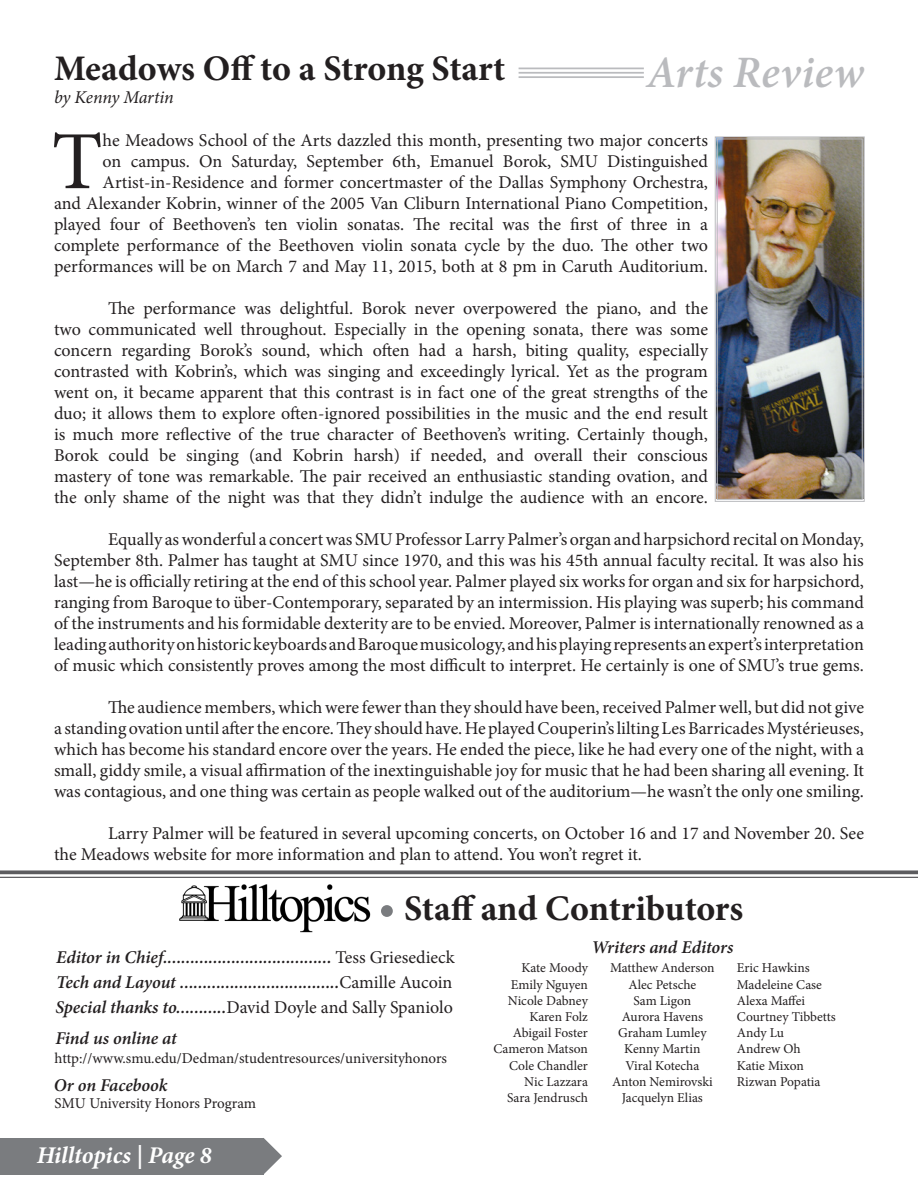
<style>
.page{position:relative;width:918px;height:1188px;background:#fff}
.page>*{position:absolute;margin:0;border:0;box-sizing:border-box;transform-origin:0 0}
.t1{font:82.65px "Minion Pro";color:#231f20}
.t2{font:italic 600 45px "Minion Pro";letter-spacing:.005em;color:#babbbe}
.t3{font:700 36px "Minion Pro";letter-spacing:-.005em;color:#231f20}
.t4{font:italic 700 24px "Minion Pro";letter-spacing:-.005em;color:#fff}
.t5{font:18px/21px "Minion Pro";color:#231f20;text-align:justify}
.t6{font:italic 600 18px "Minion Pro";letter-spacing:-.005em;color:#231f20}
.t7{font:italic 18px "Minion Pro";letter-spacing:-.015em;color:#231f20}
.t8{font:15px "Minion Pro";letter-spacing:-.005em;color:#231f20}
.t9{font:13.5px "Minion Pro";color:#231f20}
.s1{font-weight:400;font-style:normal}
</style>
<div class="page">
<img style="left:714px;top:136px;width:151px;height:366px">
<div style="left:717px;top:138px;width:146px;height:362px;border:1px solid #babbbe"></div>
<div style="left:0;top:1138px;width:264px;height:36px;background:#7a7c7f"></div>
<svg style="left:0;top:870px;width:918px;height:4px;background:#6f6f72"></svg>
<hr style="left:0;top:877px;width:918px;height:1px;background:#5c5c5f">
<img style="left:170px;top:874px;width:208px;height:59px">
<svg style="left:264px;top:1138px;width:18px;height:36px"></svg>
<div style="left:381px;top:905px;width:12px;height:12px;background:#7a7c7f;border-radius:50%"></div>
<hr style="left:519px;top:76px;width:125px;height:2px;background:#babbbe">
<hr style="left:519px;top:72px;width:125px;height:2px;background:#babbbe">
<hr style="left:519px;top:68px;width:125px;height:1px;background:#babbbe">
<p class="t3" style="left:54px;top:43px;width:453px">Meadows Off to a Strong Start</p>
<p class="t7" style="left:54px;top:85px;width:121px">by Kenny Martin</p>
<p class="t1" style="left:52px;top:106px;width:52px">T</p>
<p class="t2" style="left:646px;top:41px;width:219px">Arts Review</p>
<p class="t5" style="left:54px;top:130px;width:656px;text-align:right">he Meadows School of the Arts dazzled this month, presenting two major concerts<br>on campus. On Saturday, September 6th, Emanuel Borok, SMU Distinguished Artist-in-Residence and former concertmaster of the Dallas Symphony Orchestra,<br>and Alexander Kobrin, winner of the 2005 Van Cliburn International Piano Competition, played four of Beethoven’s ten violin sonatas. The recital was the first of three in a complete performance of the Beethoven violin sonata cycle by the duo. The other two performances will be on March 7 and May 11, 2015, both at 8 pm in Caruth Auditorium.</p>
<p class="t5" style="left:54px;top:298px;width:656px;text-indent:54px">The performance was delightful. Borok never overpowered the piano, and the two communicated well throughout. Especially in the opening sonata, there was some concern regarding Borok’s sound, which often had a harsh, biting quality, especially contrasted with Kobrin’s, which was singing and exceedingly lyrical. Yet as the program went on, it became apparent that this contrast is in fact one of the great strengths of the duo; it allows them to explore often-ignored possibilities in the music and the end result is much more reflective of the true character of Beethoven’s writing. Certainly though, Borok could be singing (and Kobrin harsh) if needed, and overall their conscious mastery of tone was remarkable. The pair received an enthusiastic standing ovation, and the only shame of the night was that they didn’t indulge the audience with an encore.</p>
<p class="t5" style="left:54px;top:529px;width:812px;text-indent:54px">Equally as wonderful a concert was SMU Professor Larry Palmer’s organ and harpsichord recital on Monday, September 8th. Palmer has taught at SMU since 1970, and this was his 45th annual faculty recital. It was also his last—he is officially retiring at the end of this school year. Palmer played six works for organ and six for harpsichord, ranging from Baroque to über-Contemporary, separated by an intermission. His playing was superb; his command of the instruments and his formidable dexterity are to be envied. Moreover, Palmer is internationally renowned as a leading authority on historic keyboards and Baroque musicology, and his playing represents an expert’s interpretation of music which consistently proves among the most difficult to interpret. He certainly is one of SMU’s true gems.</p>
<p class="t5" style="left:54px;top:697px;width:812px;text-indent:54px">The audience members, which were fewer than they should have been, received Palmer well, but did not give a standing ovation until after the encore. They should have. He played Couperin’s lilting Les Barricades Mystérieuses, which has become his standard encore over the years. He ended the piece, like he had every one of the night, with a small, giddy smile, a visual affirmation of the inextinguishable joy for music that he had been sharing all evening. It was contagious, and one thing was certain as people walked out of the auditorium—he wasn’t the only one smiling.</p>
<p class="t5" style="left:54px;top:823px;width:811px;text-indent:54px">Larry Palmer will be featured in several upcoming concerts, on October 16 and 17 and November 20. See the Meadows website for more information and plan to attend. You won’t regret it.</p>
<p class="t3" style="left:404px;top:883px;width:341px">Staff and Contributors</p>
<p class="t6" style="left:56px;top:945px;width:400px">Editor in Chief..................................... <span class="s1">Tess Griesedieck</span></p>
<p class="t6" style="left:56px;top:970px;width:398px">Tech and Layout ...................................<span class="s1">Camille Aucoin</span></p>
<p class="t6" style="left:55px;top:995px;width:399px">Special thanks to...........<span class="s1">David Doyle and Sally Spaniolo</span></p>
<p class="t6" style="left:55px;top:1025px;width:123px">Find us online at</p>
<p class="t6" style="left:54px;top:1073px;width:115px">Or on Facebook</p>
<p class="t8" style="left:55px;top:1048px;width:394px">http://www.smu.edu/Dedman/studentresources/universityhonors</p>
<p class="t8" style="left:55px;top:1093px;width:203px">SMU University Honors Program</p>
<p class="t4" style="left:37px;top:1138px;width:177px">Hilltopics | Page 8</p>
<p class="t6" style="left:591px;top:935px;width:143px">Writers and Editors</p>
<p class="t9" style="left:522px;top:959px;width:68px">Kate Moody</p>
<p class="t9" style="left:511px;top:975px;width:79px">Emily Nguyen</p>
<p class="t9" style="left:508px;top:991px;width:81px">Nicole Dabney</p>
<p class="t9" style="left:529px;top:1008px;width:60px">Karen Folz</p>
<p class="t9" style="left:513px;top:1024px;width:76px">Abigail Foster</p>
<p class="t9" style="left:494px;top:1040px;width:96px">Cameron Matson</p>
<p class="t9" style="left:509px;top:1056px;width:80px">Cole Chandler</p>
<p class="t9" style="left:524px;top:1072px;width:65px">Nic Lazzara</p>
<p class="t9" style="left:507px;top:1089px;width:82px">Sara Jendrusch</p>
<p class="t9" style="left:610px;top:959px;width:106px">Matthew Anderson</p>
<p class="t9" style="left:628px;top:975px;width:69px">Alec Petsche</p>
<p class="t9" style="left:634px;top:991px;width:59px">Sam Ligon</p>
<p class="t9" style="left:622px;top:1008px;width:83px">Aurora Havens</p>
<p class="t9" style="left:618px;top:1024px;width:90px">Graham Lumley</p>
<p class="t9" style="left:624px;top:1040px;width:78px">Kenny Martin</p>
<p class="t9" style="left:625px;top:1056px;width:76px">Viral Kotecha</p>
<p class="t9" style="left:612px;top:1072px;width:102px">Anton Nemirovski</p>
<p class="t9" style="left:622px;top:1089px;width:82px">Jacquelyn Elias</p>
<p class="t9" style="left:737px;top:959px;width:74px">Eric Hawkins</p>
<p class="t9" style="left:737px;top:975px;width:87px">Madeleine Case</p>
<p class="t9" style="left:737px;top:991px;width:70px">Alexa Maffei</p>
<p class="t9" style="left:737px;top:1008px;width:101px">Courtney Tibbetts</p>
<p class="t9" style="left:737px;top:1024px;width:49px">Andy Lu</p>
<p class="t9" style="left:737px;top:1040px;width:65px">Andrew Oh</p>
<p class="t9" style="left:737px;top:1056px;width:69px">Katie Mixon</p>
<p class="t9" style="left:737px;top:1072px;width:85px">Rizwan Popatia</p>
</div>
